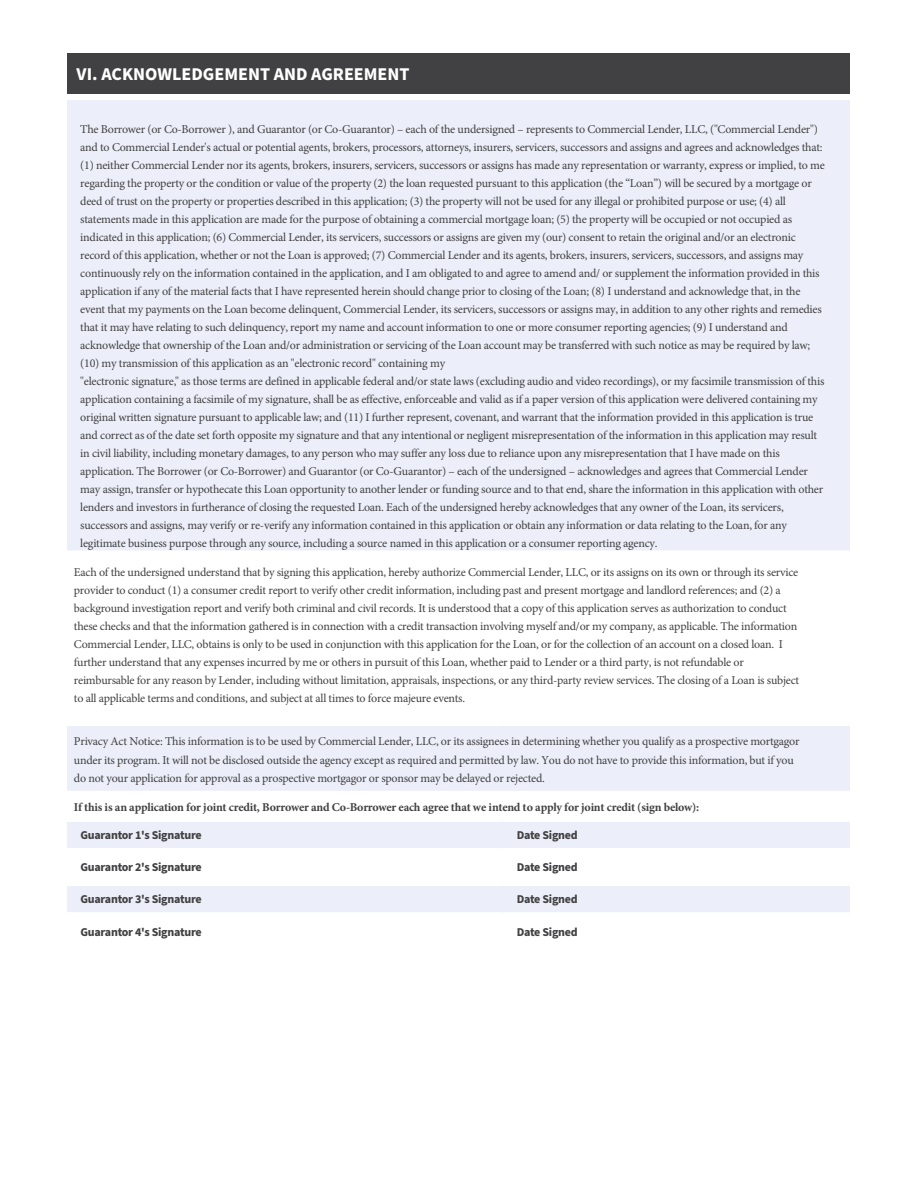
<style>
.page{position:relative;width:918px;height:1188px;background:#fff}
.page>*{position:absolute;margin:0;border:0;box-sizing:border-box;transform-origin:0 0}
.t1{font:700 18px "Source Sans Pro";color:#fff}
.t2{font:12px/18px "Minion Pro";letter-spacing:-.02em;color:#414042}
.t3{font:700 12px "Source Sans Pro";letter-spacing:-.02em;color:#414042}
.t4{font:700 12px "Minion Pro";letter-spacing:-.02em;color:#414042}
</style>
<div class="page">
<div style="left:67px;top:53px;width:783px;height:41px;background:#414042"></div>
<div style="left:67px;top:100px;width:783px;height:454px;background:#eceff9"></div>
<div style="left:67px;top:723px;width:783px;height:71px;background:#eceff9"></div>
<svg style="left:67px;top:822px;width:783px;height:90px"></svg>
<div style="left:67px;top:550px;width:436px;height:6px;background:#fff"></div>
<div style="left:503px;top:550px;width:347px;height:6px;background:#fff"></div>
<div style="left:67px;top:720px;width:436px;height:6px;background:#fff"></div>
<div style="left:503px;top:720px;width:347px;height:6px;background:#fff"></div>
<div style="left:67px;top:791px;width:436px;height:6px;background:#fff"></div>
<div style="left:503px;top:791px;width:347px;height:6px;background:#fff"></div>
<div style="left:67px;top:848px;width:436px;height:6px;background:#fff"></div>
<div style="left:503px;top:848px;width:347px;height:6px;background:#fff"></div>
<div style="left:67px;top:880px;width:436px;height:6px;background:#fff"></div>
<div style="left:503px;top:880px;width:347px;height:6px;background:#fff"></div>
<h1 class="t1" style="left:77px;top:62px;width:334px">VI. ACKNOWLEDGEMENT AND AGREEMENT</h1>
<p class="t2" style="left:80px;top:120px;width:746px">The Borrower (or Co-Borrower ), and Guarantor (or Co-Guarantor) – each of the undersigned – represents to Commercial Lender, LLC, ("Commercial Lender") and to Commercial Lender's actual or potential agents, brokers, processors, attorneys, insurers, servicers, successors and assigns and agrees and acknowledges that: (1) neither Commercial Lender nor its agents, brokers, insurers, servicers, successors or assigns has made any representation or warranty, express or implied, to me regarding the property or the condition or value of the property (2) the loan requested pursuant to this application (the “Loan”) will be secured by a mortgage or deed of trust on the property or properties described in this application; (3) the property will not be used for any illegal or prohibited purpose or use; (4) all statements made in this application are made for the purpose of obtaining a commercial mortgage loan; (5) the property will be occupied or not occupied as indicated in this application; (6) Commercial Lender, its servicers, successors or assigns are given my (our) consent to retain the original and/or an electronic record of this application, whether or not the Loan is approved; (7) Commercial Lender and its agents, brokers, insurers, servicers, successors, and assigns may continuously rely on the information contained in the application, and I am obligated to and agree to amend and/ or supplement the information provided in this application if any of the material facts that I have represented herein should change prior to closing of the Loan; (8) I understand and acknowledge that, in the event that my payments on the Loan become delinquent, Commercial Lender, its servicers, successors or assigns may, in addition to any other rights and remedies that it may have relating to such delinquency, report my name and account information to one or more consumer reporting agencies; (9) I understand and acknowledge that ownership of the Loan and/or administration or servicing of the Loan account may be transferred with such notice as may be required by law; (10) my transmission of this application as an "electronic record" containing my<br>"electronic signature," as those terms are defined in applicable federal and/or state laws (excluding audio and video recordings), or my facsimile transmission of this application containing a facsimile of my signature, shall be as effective, enforceable and valid as if a paper version of this application were delivered containing my original written signature pursuant to applicable law; and (11) I further represent, covenant, and warrant that the information provided in this application is true and correct as of the date set forth opposite my signature and that any intentional or negligent misrepresentation of the information in this application may result in civil liability, including monetary damages, to any person who may suffer any loss due to reliance upon any misrepresentation that I have made on this application. The Borrower (or Co-Borrower) and Guarantor (or Co-Guarantor) – each of the undersigned – acknowledges and agrees that Commercial Lender may assign, transfer or hypothecate this Loan opportunity to another lender or funding source and to that end, share the information in this application with other lenders and investors in furtherance of closing the requested Loan. Each of the undersigned hereby acknowledges that any owner of the Loan, its servicers, successors and assigns, may verify or re-verify any information contained in this application or obtain any information or data relating to the Loan, for any legitimate business purpose through any source, including a source named in this application or a consumer reporting agency.</p>
<p class="t2" style="left:74px;top:563px;width:727px">Each of the undersigned understand that by signing this application, hereby authorize Commercial Lender, LLC, or its assigns on its own or through its service provider to conduct (1) a consumer credit report to verify other credit information, including past and present mortgage and landlord references; and (2) a background investigation report and verify both criminal and civil records. It is understood that a copy of this application serves as authorization to conduct these checks and that the information gathered is in connection with a credit transaction involving myself and/or my company, as applicable. The information Commercial Lender, LLC, obtains is only to be used in conjunction with this application for the Loan, or for the collection of an account on a closed loan. I further understand that any expenses incurred by me or others in pursuit of this Loan, whether paid to Lender or a third party, is not refundable or reimbursable for any reason by Lender, including without limitation, appraisals, inspections, or any third-party review services. The closing of a Loan is subject to all applicable terms and conditions, and subject at all times to force majeure events.</p>
<p class="t2" style="left:74px;top:733px;width:727px">Privacy Act Notice: This information is to be used by Commercial Lender, LLC, or its assignees in determining whether you qualify as a prospective mortgagor under its program. It will not be disclosed outside the agency except as required and permitted by law. You do not have to provide this information, but if you do not your application for approval as a prospective mortgagor or sponsor may be delayed or rejected.</p>
<p class="t4" style="left:74px;top:798px;width:627px">If this is an application for joint credit, Borrower and Co-Borrower each agree that we intend to apply for joint credit (sign below):</p>
<p class="t3" style="left:80px;top:827px;width:123px">Guarantor 1's Signature</p>
<p class="t3" style="left:517px;top:827px;width:62px">Date Signed</p>
<p class="t3" style="left:80px;top:859px;width:123px">Guarantor 2's Signature</p>
<p class="t3" style="left:517px;top:859px;width:62px">Date Signed</p>
<p class="t3" style="left:80px;top:891px;width:123px">Guarantor 3's Signature</p>
<p class="t3" style="left:517px;top:891px;width:62px">Date Signed</p>
<p class="t3" style="left:80px;top:923px;width:123px">Guarantor 4's Signature</p>
<p class="t3" style="left:517px;top:923px;width:62px">Date Signed</p>
</div>
